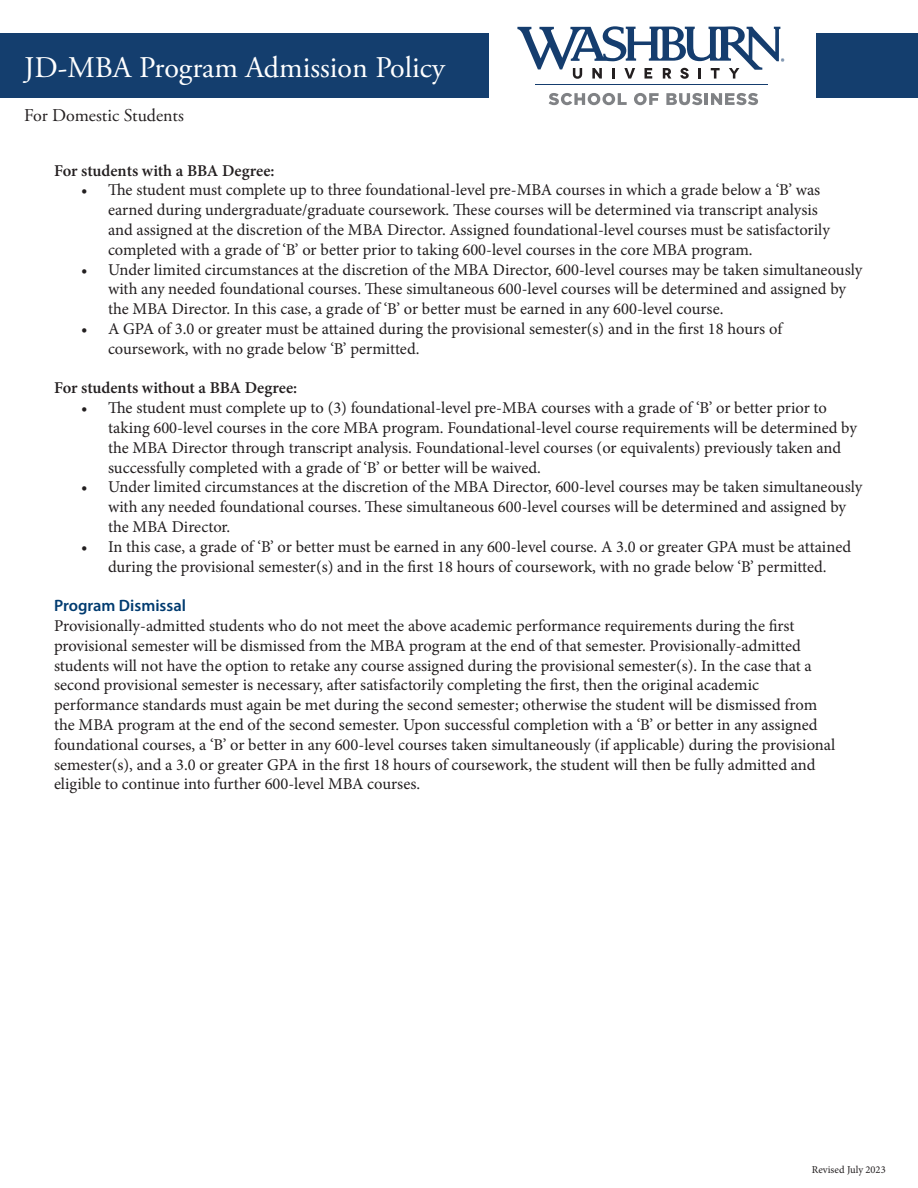
<style>
.page{position:relative;width:918px;height:1188px;background:#fff}
.page>*{position:absolute;margin:0;border:0;box-sizing:border-box;transform-origin:0 0}
.t1{font:30px "Adobe Garamond Pro";color:#fff}
.t2{font:18px "Adobe Garamond Pro";color:#231f20}
.t3{font:16.5px/19.8px "Minion Pro";color:#231f20}
.t4{font:600 16.5px "Minion Pro";letter-spacing:-.005em;color:#231f20}
.t5{font:600 16.5px "Myriad Pro";color:#003b70}
.t6{font:10.5px "Minion Pro";color:#231f20}
</style>
<div class="page">
<hr style="left:536px;top:85px;width:232px;height:1px;background:#153d6e">
<svg style="left:549px;top:93px;width:78px;height:12px"></svg>
<svg style="left:634px;top:93px;width:25px;height:12px"></svg>
<svg style="left:666px;top:93px;width:92px;height:12px"></svg>
<svg style="left:517px;top:26px;width:267px;height:53px"></svg>
<div style="left:0;top:33px;width:488px;height:65px;background:#143e6e"></div>
<div style="left:816px;top:33px;width:102px;height:65px;background:#143e6e"></div>
<p class="t1" style="left:24px;top:49px;width:423px">JD-MBA Program Admission Policy</p>
<p class="t2" style="left:24px;top:105px;width:161px">For Domestic Students</p>
<p class="t4" style="left:54px;top:159px;width:222px">For students with a BBA Degree:</p>
<p class="t3" style="left:108px;top:180px;width:723px;text-indent:-27px">• The student must complete up to three foundational-level pre-MBA courses in which a grade below a ‘B’ was earned during undergraduate/graduate coursework. These courses will be determined via transcript analysis and assigned at the discretion of the MBA Director. Assigned foundational-level courses must be satisfactorily completed with a grade of ‘B’ or better prior to taking 600-level courses in the core MBA program.</p>
<p class="t3" style="left:108px;top:259px;width:756px;text-indent:-27px">• Under limited circumstances at the discretion of the MBA Director, 600-level courses may be taken simultaneously with any needed foundational courses. These simultaneous 600-level courses will be determined and assigned by the MBA Director. In this case, a grade of ‘B’ or better must be earned in any 600-level course.</p>
<p class="t3" style="left:108px;top:319px;width:676px;text-indent:-27px">• A GPA of 3.0 or greater must be attained during the provisional semester(s) and in the first 18 hours of coursework, with no grade below ‘B’ permitted.</p>
<p class="t4" style="left:54px;top:377px;width:245px">For students without a BBA Degree:</p>
<p class="t3" style="left:108px;top:398px;width:750px;text-indent:-27px">• The student must complete up to (3) foundational-level pre-MBA courses with a grade of ‘B’ or better prior to taking 600-level courses in the core MBA program. Foundational-level course requirements will be determined by the MBA Director through transcript analysis. Foundational-level courses (or equivalents) previously taken and successfully completed with a grade of ‘B’ or better will be waived.</p>
<p class="t3" style="left:108px;top:477px;width:756px;text-indent:-27px">• Under limited circumstances at the discretion of the MBA Director, 600-level courses may be taken simultaneously with any needed foundational courses. These simultaneous 600-level courses will be determined and assigned by the MBA Director.</p>
<p class="t3" style="left:81px;top:537px;width:772px;text-align:center">• In this case, a grade of ‘B’ or better must be earned in any 600-level course. A 3.0 or greater GPA must be attained during the provisional semester(s) and in the first 18 hours of coursework, with no grade below ‘B’ permitted.</p>
<p class="t5" style="left:54px;top:595px;width:133px">Program Dismissal</p>
<p class="t3" style="left:54px;top:616px;width:742px">Provisionally-admitted students who do not meet the above academic performance requirements during the first</p>
<p class="t3" style="left:54px;top:636px;width:748px">provisional semester will be dismissed from the MBA program at the end of that semester. Provisionally-admitted</p>
<p class="t3" style="left:54px;top:655px;width:759px">students will not have the option to retake any course assigned during the provisional semester(s). In the case that a</p>
<p class="t3" style="left:54px;top:675px;width:707px">second provisional semester is necessary, after satisfactorily completing the first, then the original academic</p>
<p class="t3" style="left:54px;top:695px;width:765px">performance standards must again be met during the second semester; otherwise the student will be dismissed from</p>
<p class="t3" style="left:54px;top:715px;width:765px">the MBA program at the end of the second semester. Upon successful completion with a ‘B’ or better in any assigned</p>
<p class="t3" style="left:54px;top:735px;width:783px">foundational courses, a ‘B’ or better in any 600-level courses taken simultaneously (if applicable) during the provisional</p>
<p class="t3" style="left:54px;top:754px;width:763px">semester(s), and a 3.0 or greater GPA in the first 18 hours of coursework, the student will then be fully admitted and</p>
<p class="t3" style="left:54px;top:774px;width:368px">eligible to continue into further 600-level MBA courses.</p>
<p class="t6" style="left:812px;top:1163px;width:75px">Revised July 2023</p>
</div>
